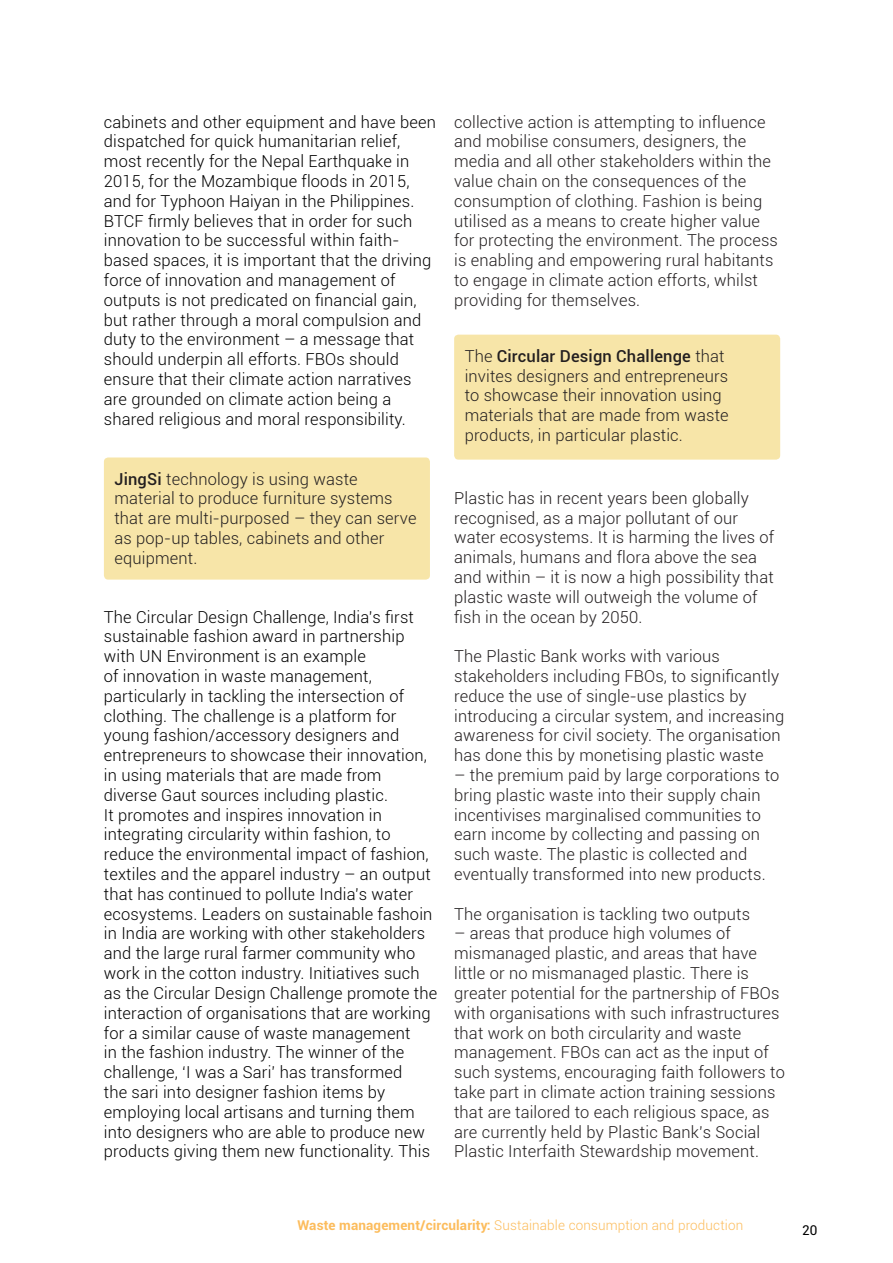
<style>
.page{position:relative;width:893px;height:1263px;background:#fff}
.page>*{position:absolute;margin:0;border:0;box-sizing:border-box;transform-origin:0 0}
.t1{font:300 16.5px/19.8px "Roboto";letter-spacing:.01em;color:#231f20}
.t2{font:300 16.5px/19.8px "Roboto";letter-spacing:.01em;color:#000}
.t3{font:300 13.5px "Roboto";letter-spacing:.01em;color:#fcbc5c}
.t4{font:13.5px "Roboto";color:#000}
.s1{font-weight:500}
.s2{font-weight:700}
</style>
<div class="page">
<div style="left:104px;top:457px;width:326px;height:123px;background:#f7e5a8;border-radius:4px"></div>
<div style="left:454px;top:335px;width:326px;height:125px;background:#f7e5a8;border-radius:4px"></div>
<p class="t2" style="left:104px;top:111px;width:334px">cabinets and other equipment and have been dispatched for quick humanitarian relief, most recently for the Nepal Earthquake in 2015, for the Mozambique floods in 2015, and for Typhoon Haiyan in the Philippines.<br>BTCF firmly believes that in order for such innovation to be successful within faith&shy;based spaces, it is important that the driving force of innovation and management of outputs is not predicated on financial gain, but rather through a moral compulsion and duty to the environment – a message that should underpin all efforts. FBOs should ensure that their climate action narratives are grounded on climate action being a shared religious and moral responsibility.</p>
<p class="t1" style="left:114px;top:468px;width:304px"><span class="s1">JingSi</span> technology is using waste material to produce furniture systems that are multi-purposed – they can serve as pop-up tables, cabinets and other equipment.</p>
<p class="t2" style="left:104px;top:606px;width:335px">The Circular Design Challenge, India’s first sustainable fashion award in partnership with UN Environment is an example<br>of innovation in waste management, particularly in tackling the intersection of clothing. The challenge is a platform for young fashion/accessory designers and entrepreneurs to showcase their innovation, in using materials that are made from diverse Gaut sources including plastic.<br>It promotes and inspires innovation in integrating circularity within fashion, to reduce the environmental impact of fashion, textiles and the apparel industry – an output that has continued to pollute India’s water ecosystems. Leaders on sustainable fashoin in India are working with other stakeholders and the large rural farmer community who work in the cotton industry. Initiatives such as the Circular Design Challenge promote the interaction of organisations that are working for a similar cause of waste management<br>in the fashion industry. The winner of the challenge, ‘I was a Sari’ has transformed<br>the sari into designer fashion items by employing local artisans and turning them into designers who are able to produce new products giving them new functionality. This</p>
<p class="t1" style="left:454px;top:111px;width:325px">collective action is attempting to influence and mobilise consumers, designers, the media and all other stakeholders within the value chain on the consequences of the consumption of clothing. Fashion is being utilised as a means to create higher value for protecting the environment. The process is enabling and empowering rural habitants to engage in climate action efforts, whilst providing for themselves.</p>
<p class="t1" style="left:465px;top:345px;width:266px">The <span class="s1">Circular Design Challenge</span> that invites designers and entrepreneurs to showcase their innovation using materials that are made from waste products, in particular plastic.</p>
<p class="t1" style="left:454px;top:487px;width:321px">Plastic has in recent years been globally recognised, as a major pollutant of our water ecosystems. It is harming the lives of animals, humans and flora above the sea and within – it is now a high possibility that plastic waste will outweigh the volume of fish in the ocean by 2050.</p>
<p class="t1" style="left:454px;top:646px;width:332px">The Plastic Bank works with various stakeholders including FBOs, to significantly reduce the use of single-use plastics by introducing a circular system, and increasing awareness for civil society. The organisation has done this by monetising plastic waste</p>
<p class="t1" style="left:454px;top:765px;width:327px">– the premium paid by large corporations to bring plastic waste into their supply chain incentivises marginalised communities to earn income by collecting and passing on such waste. The plastic is collected and eventually transformed into new products.</p>
<p class="t1" style="left:454px;top:903px;width:298px">The organisation is tackling two outputs</p>
<p class="t1" style="left:454px;top:923px;width:332px">– areas that produce high volumes of mismanaged plastic, and areas that have little or no mismanaged plastic. There is greater potential for the partnership of FBOs with organisations with such infrastructures that work on both circularity and waste management. FBOs can act as the input of such systems, encouraging faith followers to take part in climate action training sessions that are tailored to each religious space, as are currently held by Plastic Bank’s Social Plastic Interfaith Stewardship movement.</p>
<p class="t3" style="left:297px;top:1216px;width:447px"><span class="s2">Waste management/circularity:</span> Sustainable consumption and production</p>
<p class="t4" style="left:802px;top:1220px;width:17px">20</p>
</div>
